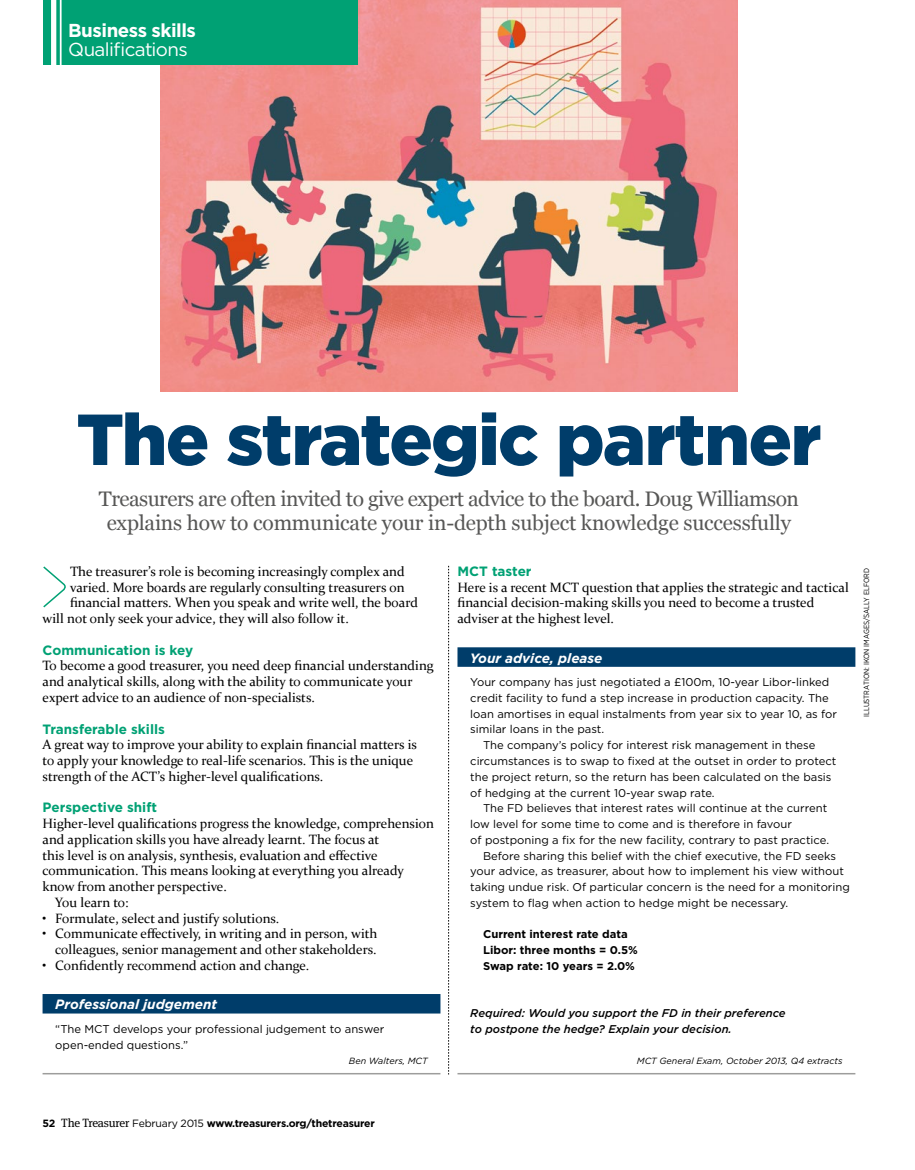
<style>
.page{position:relative;width:915px;height:1170px;background:#fff}
.page>*{position:absolute;margin:0;border:0;box-sizing:border-box;transform-origin:0 0}
.t1{font:900 72px "Gotham";letter-spacing:-.025em;color:#003d6a}
.t2{font:21px/23.7px "Georgia";letter-spacing:-.025em;color:#575756;text-align:center}
.t3{font:700 18.75px "Gotham";letter-spacing:-.025em;color:#fff}
.t4{font:18.75px "Gotham";letter-spacing:-.035em;color:#fff}
.t5{font:13.5px/15.8px "Constantia";color:#000}
.t6{font:700 13.5px "Gotham";color:#00a174}
.t7{font:italic 700 13.5px "Gotham";color:#fff}
.t8{font:11.25px/15.8px "Gotham";color:#000}
.t9{font:italic 500 11.25px/15.8px "Gotham";color:#000}
.t10{font:700 11.25px/15.8px "Gotham";color:#000}
.t11{font:700 10.5px "Gotham";letter-spacing:-.02em;color:#000}
.t12{font:italic 9px "Gotham";color:#000}
.t13{font:7.5px "Gotham Narrow";color:#000}
.s1{font-family:"Meta Serif";font-weight:400;font-size:12px}
.s2{font-weight:400}
</style>
<div class="page">
<img style="left:160px;top:0;width:577px;height:391px">
<div style="left:457px;top:647px;width:398px;height:19px;background:#003d6a"></div>
<hr style="left:457px;top:1072px;width:398px;height:2px;background:#9d9d9c">
<div style="left:43px;top:993px;width:397px;height:20px;background:#003d6a"></div>
<hr style="left:43px;top:1072px;width:397px;height:2px;background:#9d9d9c">
<svg style="left:43px;top:566px;width:23px;height:41px"></svg>
<svg style="left:448px;top:566px;width:1px;height:508px"></svg>
<div style="left:43px;top:0;width:314px;height:64px;background:#00a174"></div>
<hr style="left:60px;top:0;width:2px;height:72px;background:#fff">
<div style="left:51px;top:0;width:5px;height:72px;background:#fff"></div>
<h3 class="t3" style="left:68px;top:18px;width:129px">Business skills</h3>
<h3 class="t4" style="left:68px;top:37px;width:121px">Qualifications</h3>
<h1 class="t1" style="left:76px;top:390px;width:746px">The strategic partner</h1>
<h2 class="t2" style="left:99px;top:487px;width:701px">Treasurers are often invited to give expert advice to the board. Doug Williamson explains how to communicate your in-depth subject knowledge successfully</h2>
<p class="t5" style="left:70px;top:562px;width:336px">The treasurer’s role is becoming increasingly complex and</p>
<p class="t5" style="left:70px;top:578px;width:336px">varied. More boards are regularly consulting treasurers on</p>
<p class="t5" style="left:70px;top:594px;width:349px">financial matters. When you speak and write well, the board</p>
<p class="t5" style="left:43px;top:610px;width:308px">will not only seek your advice, they will also follow it.</p>
<p class="t6" style="left:43px;top:641px;width:152px">Communication is key</p>
<p class="t5" style="left:43px;top:657px;width:392px">To become a good treasurer, you need deep financial understanding and analytical skills, along with the ability to communicate your expert advice to an audience of non-specialists.</p>
<p class="t6" style="left:43px;top:719px;width:124px">Transferable skills</p>
<p class="t5" style="left:43px;top:736px;width:376px">A great way to improve your ability to explain financial matters is to apply your knowledge to real-life scenarios. This is the unique strength of the ACT’s higher-level qualifications.</p>
<p class="t6" style="left:43px;top:798px;width:116px">Perspective shift</p>
<p class="t5" style="left:43px;top:815px;width:393px">Higher-level qualifications progress the knowledge, comprehension</p>
<p class="t5" style="left:43px;top:830px;width:338px">and application skills you have already learnt. The focus at</p>
<p class="t5" style="left:43px;top:846px;width:336px">this level is on analysis, synthesis, evaluation and effective</p>
<p class="t5" style="left:43px;top:862px;width:363px">communication. This means looking at everything you already</p>
<p class="t5" style="left:43px;top:878px;width:186px">know from another perspective.</p>
<p class="t5" style="left:55px;top:893px;width:75px">You learn to:</p>
<p class="t5" style="left:43px;top:909px;width:238px">• Formulate, select and justify solutions.</p>
<p class="t5" style="left:43px;top:925px;width:336px;text-align:right">• Communicate effectively, in writing and in person, with colleagues, senior management and other stakeholders.</p>
<p class="t5" style="left:43px;top:956px;width:268px">• Confidently recommend action and change.</p>
<p class="t7" style="left:55px;top:995px;width:163px">Professional judgement</p>
<p class="t8" style="left:55px;top:1020px;width:330px">“The MCT develops your professional judgement to answer open-ended questions.”</p>
<p class="t12" style="left:349px;top:1055px;width:80px">Ben Walters, MCT</p>
<p class="t6" style="left:457px;top:562px;width:76px">MCT taster</p>
<p class="t5" style="left:457px;top:578px;width:393px">Here is a recent MCT question that applies the strategic and tactical financial decision-making skills you need to become a trusted adviser at the highest level.</p>
<p class="t7" style="left:470px;top:648px;width:134px">Your advice, please</p>
<p class="t8" style="left:470px;top:674px;width:360px">Your company has just negotiated a £100m, 10-year Libor-linked</p>
<p class="t8" style="left:470px;top:689px;width:360px">credit facility to fund a step increase in production capacity. The</p>
<p class="t8" style="left:470px;top:705px;width:368px">loan amortises in equal instalments from year six to year 10, as for</p>
<p class="t8" style="left:470px;top:721px;width:135px">similar loans in the past.</p>
<p class="t8" style="left:483px;top:737px;width:334px">The company’s policy for interest risk management in these</p>
<p class="t8" style="left:470px;top:752px;width:367px">circumstances is to swap to fixed at the outset in order to protect</p>
<p class="t8" style="left:470px;top:768px;width:362px">the project return, so the return has been calculated on the basis</p>
<p class="t8" style="left:470px;top:784px;width:246px">of hedging at the current 10-year swap rate.</p>
<p class="t8" style="left:483px;top:800px;width:345px">The FD believes that interest rates will continue at the current</p>
<p class="t8" style="left:470px;top:815px;width:323px">low level for some time to come and is therefore in favour</p>
<p class="t8" style="left:470px;top:831px;width:360px">of postponing a fix for the new facility, contrary to past practice.</p>
<p class="t8" style="left:483px;top:847px;width:354px">Before sharing this belief with the chief executive, the FD seeks</p>
<p class="t8" style="left:470px;top:863px;width:375px">your advice, as treasurer, about how to implement his view without</p>
<p class="t8" style="left:470px;top:878px;width:381px">taking undue risk. Of particular concern is the need for a monitoring</p>
<p class="t8" style="left:470px;top:894px;width:319px">system to flag when action to hedge might be necessary.</p>
<p class="t10" style="left:483px;top:926px;width:156px">Current interest rate data<br>Libor: three months = 0.5%<br>Swap rate: 10 years = 2.0%</p>
<p class="t9" style="left:470px;top:1005px;width:317px">Required: Would you support the FD in their preference to postpone the hedge? Explain your decision.</p>
<p class="t12" style="left:636px;top:1055px;width:207px">MCT General Exam, October 2013, Q4 extracts</p>
<p class="t13" style="left:861px;top:717px;width:151px;rotate:-90deg">ILLUSTRATION: IKON IMAGES/SALLY ELFORD</p>
<p class="t11" style="left:43px;top:1116px;width:333px">52 <span class="s1">The Treasurer</span> <span class="s2">February 2015</span> www.treasurers.org/thetreasurer</p>
</div>
